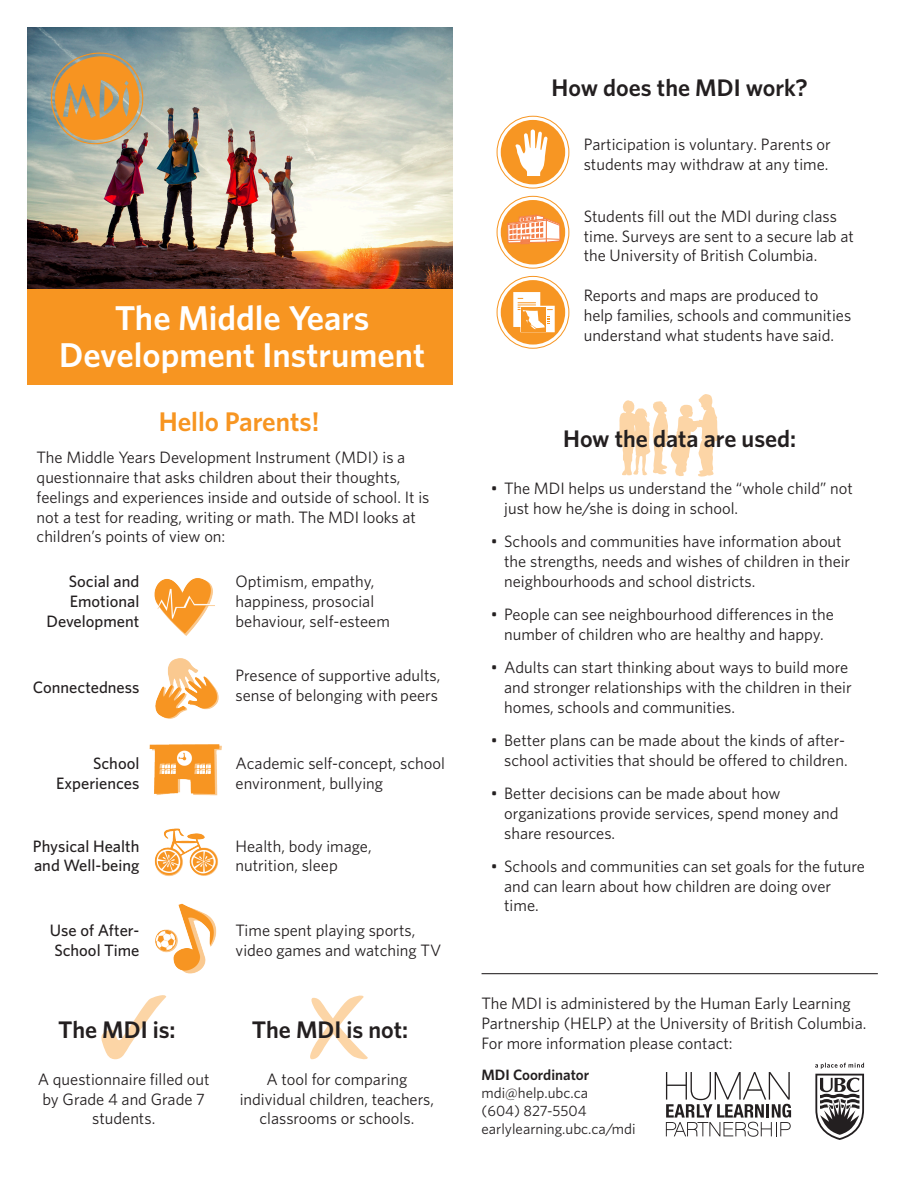
<style>
.page{position:relative;width:918px;height:1188px;background:#fff}
.page>*{position:absolute;margin:0;border:0;box-sizing:border-box;transform-origin:0 0}
.t1{font:600 34.5px/37.5px "Whitney";color:#fff;text-align:center}
.t2{font:600 27px "Whitney";color:#f79521}
.MDI_Headings{font:600 24px "Whitney";color:#231f20}
.Body{font:16.5px/19.8px "Whitney";color:#231f20}
.Scale_Domain_descrip{font:16.5px/19.8px "Whitney";color:#231f20}
.Bullets{font:16.5px/19.8px "Whitney";color:#231f20;text-align:center}
.Body-2{font:500 16.5px/19.8px "Whitney";color:#231f20;text-align:right}
.t3{font:15px/18px "Whitney";color:#231f20}
.s1{font-weight:600}
</style>
<div class="page">
<img style="left:27px;top:27px;width:425px;height:263px">
<img style="left:154px;top:578px;width:61px;height:58px">
<img style="left:155px;top:658px;width:64px;height:61px">
<img style="left:149px;top:744px;width:73px;height:52px">
<img style="left:155px;top:903px;width:62px;height:71px">
<img style="left:154px;top:828px;width:64px;height:49px">
<div style="left:27px;top:290px;width:425px;height:95px;background:#f79521"></div>
<svg style="left:619px;top:394px;width:99px;height:83px"></svg>
<svg style="left:666px;top:1072px;width:125px;height:65px"></svg>
<hr style="left:482px;top:973px;width:396px;height:1px;background:#231f20">
<svg style="left:815px;top:1063px;width:49px;height:77px"></svg>
<div style="left:497px;top:196px;width:72px;height:73px;border:1px solid #f79623;border-radius:50%"></div>
<div style="left:501px;top:200px;width:64px;height:64px;background:#f79623;border-radius:50%"></div>
<svg style="left:507px;top:215px;width:53px;height:29px"></svg>
<div style="left:497px;top:276px;width:72px;height:73px;border:1px solid #f79623;border-radius:50%"></div>
<div style="left:501px;top:280px;width:64px;height:65px;background:#f79623;border-radius:50%"></div>
<svg style="left:513px;top:292px;width:42px;height:40px"></svg>
<div style="left:497px;top:116px;width:72px;height:72px;border:1px solid #f79623;border-radius:50%"></div>
<div style="left:501px;top:120px;width:64px;height:64px;background:#f79623;border-radius:50%"></div>
<svg style="left:515px;top:129px;width:33px;height:47px"></svg>
<svg style="left:101px;top:995px;width:65px;height:64px"></svg>
<svg style="left:310px;top:995px;width:58px;height:65px"></svg>
<svg style="left:50px;top:51px;width:94px;height:97px;background:#c89b5c"></svg>
<p class="t1" style="left:59px;top:299px;width:368px">The Middle Years<br>Development Instrument</p>
<p class="t2" style="left:159px;top:403px;width:162px">Hello Parents!</p>
<p class="Body" style="left:37px;top:447px;width:394px">The Middle Years Development Instrument (MDI) is a questionnaire that asks children about their thoughts, feelings and experiences inside and outside of school. It is not a test for reading, writing or math. The MDI looks at children’s points of view on:</p>
<p class="Body-2" style="left:47px;top:572px;width:94px">Social and<br>Emotional<br>Development</p>
<p class="Scale_Domain_descrip" style="left:236px;top:571px;width:156px">Optimism, empathy, happiness, prosocial behaviour, self-esteem</p>
<p class="Body-2" style="left:33px;top:677px;width:108px">Connectedness</p>
<p class="Scale_Domain_descrip" style="left:236px;top:665px;width:206px">Presence of supportive adults, sense of belonging with peers</p>
<p class="Body-2" style="left:56px;top:753px;width:85px">School<br>Experiences</p>
<p class="Scale_Domain_descrip" style="left:236px;top:753px;width:211px">Academic self-concept, school environment, bullying</p>
<p class="Body-2" style="left:33px;top:836px;width:108px;text-align:left">Physical Health and Well-being</p>
<p class="Scale_Domain_descrip" style="left:236px;top:836px;width:138px">Health, body image, nutrition, sleep</p>
<p class="Body-2" style="left:50px;top:921px;width:91px;text-align:left">Use of After-<br>School Time</p>
<p class="Scale_Domain_descrip" style="left:236px;top:920px;width:207px">Time spent playing sports, video games and watching TV</p>
<p class="MDI_Headings" style="left:58px;top:1014px;width:119px">The MDI is:</p>
<p class="Bullets" style="left:38px;top:1069px;width:173px">A questionnaire filled out by Grade 4 and Grade 7 students.</p>
<p class="MDI_Headings" style="left:252px;top:1014px;width:158px">The MDI is not:</p>
<p class="Bullets" style="left:240px;top:1069px;width:196px">A tool for comparing individual children, teachers, classrooms or schools.</p>
<p class="MDI_Headings" style="left:552px;top:72px;width:258px">How does the MDI work?</p>
<p class="Body" style="left:584px;top:134px;width:249px">Participation is voluntary. Parents or students may withdraw at any time.</p>
<p class="Body" style="left:584px;top:206px;width:272px">Students fill out the MDI during class time. Surveys are sent to a secure lab at the University of British Columbia.</p>
<p class="Body" style="left:584px;top:285px;width:269px">Reports and maps are produced to help families, schools and communities understand what students have said.</p>
<p class="MDI_Headings" style="left:563px;top:423px;width:235px">How the data are used:</p>
<p class="Body" style="left:504px;top:478px;width:350px;text-indent:-14px">• The MDI helps us understand the “whole child” not just how he/she is doing in school.</p>
<p class="Body" style="left:504px;top:531px;width:348px;text-indent:-14px">• Schools and communities have information about the strengths, needs and wishes of children in their neighbourhoods and school districts.</p>
<p class="Body" style="left:491px;top:604px;width:345px;text-align:center">• People can see neighbourhood differences in the number of children who are healthy and happy.</p>
<p class="Body" style="left:504px;top:657px;width:349px;text-indent:-14px">• Adults can start thinking about ways to build more and stronger relationships with the children in their homes, schools and communities.</p>
<p class="Body" style="left:491px;top:730px;width:358px;text-align:right">• Better plans can be made about the kinds of after&shy;school activities that should be offered to children.</p>
<p class="Body" style="left:504px;top:783px;width:336px;text-indent:-14px">• Better decisions can be made about how organizations provide services, spend money and share resources.</p>
<p class="Body" style="left:504px;top:856px;width:362px;text-indent:-14px">• Schools and communities can set goals for the future and can learn about how children are doing over time.</p>
<p class="Body" style="left:482px;top:993px;width:386px">The MDI is administered by the Human Early Learning<br>Partnership (HELP) at the University of British Columbia.<br>For more information please contact:</p>
<p class="t3" style="left:482px;top:1066px;width:156px"><span class="s1">MDI Coordinator </span>mdi@help.ubc.ca<br>(604) 827-5504 earlylearning.ubc.ca/mdi</p>
</div>
